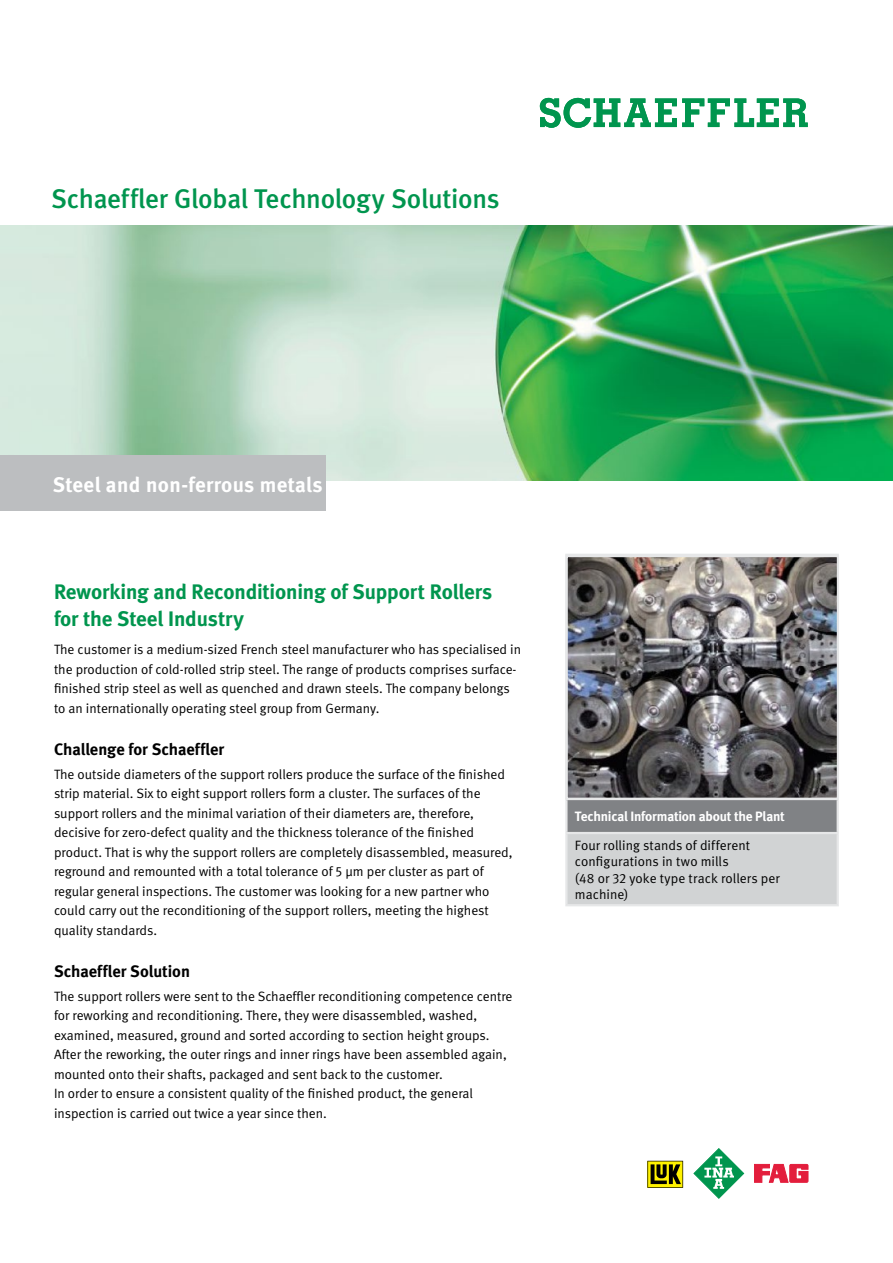
<style>
.page{position:relative;width:893px;height:1263px;background:#fff}
.page>*{position:absolute;margin:0;border:0;box-sizing:border-box;transform-origin:0 0}
.t1{font:500 27px "Meta";letter-spacing:-.01em;color:#00954e}
.t2{font:700 21px/27px "Meta";letter-spacing:-.01em;color:#00954e}
.t3{font:700 21px "Meta";letter-spacing:.02em;color:#fff}
.t4{font:700 16.5px "Meta";letter-spacing:-.005em;color:#000}
.t5{font:13.5px/19.5px "Meta Normal";color:#000}
.t6{font:700 13.5px "Meta";letter-spacing:-.015em;color:#fff}
.s1{font-family:"Meta Normal Caps Expert"}
</style>
<div class="page">
<img style="left:0;top:225px;width:893px;height:255px">
<svg style="left:647px;top:1161px;width:36px;height:27px"></svg>
<svg style="left:754px;top:1164px;width:54px;height:18px"></svg>
<svg style="left:693px;top:1148px;width:51px;height:50px"></svg>
<div style="left:566px;top:799px;width:272px;height:34px;background:#808285"></div>
<div style="left:566px;top:833px;width:272px;height:72px;background:#d1d3d4"></div>
<hr style="left:565px;top:832px;width:274px;height:2px;background:#e6e7e8">
<hr style="left:565px;top:904px;width:274px;height:2px;background:#e6e7e8">
<hr style="left:565px;top:798px;width:274px;height:2px;background:#e6e7e8">
<hr style="left:565px;top:800px;width:3px;height:32px;background:#e6e7e8">
<hr style="left:837px;top:800px;width:2px;height:32px;background:#e6e7e8">
<hr style="left:565px;top:834px;width:3px;height:70px;background:#e6e7e8">
<hr style="left:837px;top:834px;width:2px;height:70px;background:#e6e7e8">
<img style="left:569px;top:558px;width:267px;height:239px">
<div style="left:566px;top:555px;width:273px;height:245px;border:2px solid #e6e7e8"></div>
<div style="left:0;top:456px;width:326px;height:55px;background:#bcbec0"></div>
<svg style="left:540px;top:98px;width:268px;height:30px"></svg>
<h1 class="t1" style="left:51px;top:183px;width:450px">Schaeffler Global Technology Solutions</h1>
<h2 class="t3" style="left:53px;top:471px;width:271px">Steel and non-ferrous metals</h2>
<h2 class="t2" style="left:54px;top:578px;width:440px">Reworking and Reconditioning of Support Rollers for the Steel Industry</h2>
<p class="t5" style="left:54px;top:639px;width:469px">The customer is a medium-sized French steel manufacturer who has specialised in the production of cold-rolled strip steel. The range of products comprises surface&shy;finished strip steel as well as quenched and drawn steels. The company belongs to an internationally operating steel group from Germany.</p>
<p class="t4" style="left:54px;top:739px;width:172px">Challenge for Schaeffler</p>
<p class="t5" style="left:54px;top:764px;width:460px">The outside diameters of the support rollers produce the surface of the finished strip material. Six to eight support rollers form a cluster. The surfaces of the support rollers and the minimal variation of their diameters are, therefore, decisive for zero-defect quality and the thickness tolerance of the finished product. That is why the support rollers are completely disassembled, measured, reground and remounted with a total tolerance of <span class="s1">5</span> μm per cluster as part of regular general inspections. The customer was looking for a new partner who could carry out the reconditioning of the support rollers, meeting the highest quality standards.</p>
<p class="t4" style="left:54px;top:961px;width:137px">Schaeffler Solution</p>
<p class="t5" style="left:54px;top:986px;width:460px">The support rollers were sent to the Schaeffler reconditioning competence centre for reworking and reconditioning. There, they were disassembled, washed, examined, measured, ground and sorted according to section height groups.<br>After the reworking, the outer rings and inner rings have been assembled again, mounted onto their shafts, packaged and sent back to the customer.<br>In order to ensure a consistent quality of the finished product, the general inspection is carried out twice a year since then.</p>
<p class="t6" style="left:575px;top:808px;width:211px">Technical Information about the Plant</p>
<p class="t5" style="left:575px;top:837px;width:206px;line-height:16.5px">Four rolling stands of different configurations in two mills<br>(<span class="s1">48</span> or <span class="s1">32</span> yoke type track rollers per machine)</p>
</div>
